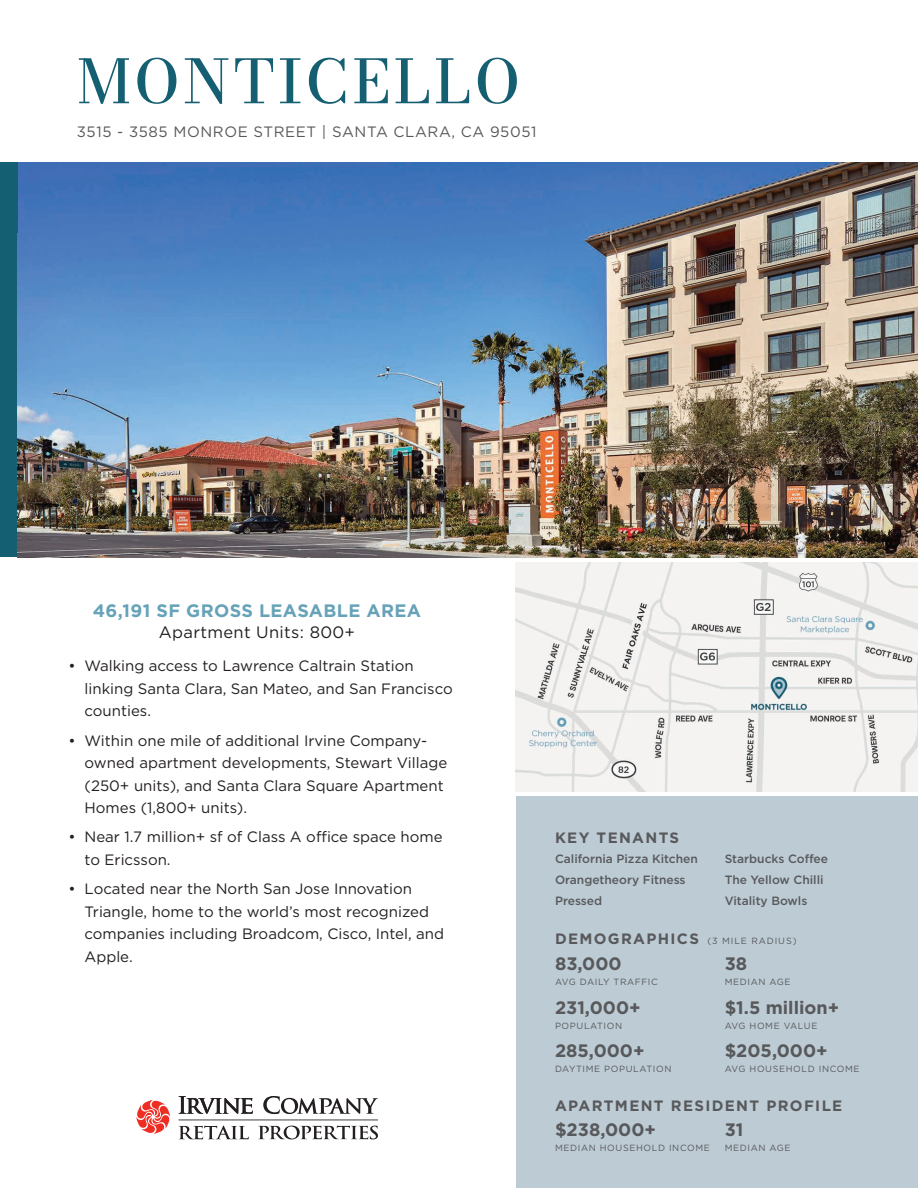
<style>
.page{position:relative;width:918px;height:1188px;background:#fff}
.page>*{position:absolute;margin:0;border:0;box-sizing:border-box;transform-origin:0 0}
.t1{font:500 60px "Bodoni Moda 9 pt";letter-spacing:.05em;color:#155f72}
.t2{font:700 18px "Gotham";color:#58595b}
.t3{font:700 18px "Gotham";letter-spacing:.02em;color:#66a2b8}
.t4{font:16.5px "Gotham";letter-spacing:.02em;color:#231f20}
.t5{font:15px/22.5px "Gotham";color:#231f20}
.t6{font:15px "Gotham";letter-spacing:.04em;color:#58595b}
.t7{font:700 15px "Gotham";letter-spacing:.09em;color:#58595b}
.t8{font:500 12px/21px "Gotham";color:#58595b}
.t9{font:9px "Gotham";letter-spacing:.07em;color:#58595b}
.t10{font:9px "Gotham";letter-spacing:.1em;color:#58595b}
.s1{font-weight:700;font-size:15px}
</style>
<div class="page">
<div style="left:516px;top:796px;width:402px;height:392px;background:#bdcbd5"></div>
<svg style="left:263px;top:1096px;width:115px;height:18px"></svg>
<svg style="left:179px;top:1096px;width:74px;height:18px"></svg>
<svg style="left:136px;top:1100px;width:34px;height:34px"></svg>
<svg style="left:258px;top:1126px;width:120px;height:13px"></svg>
<svg style="left:179px;top:1126px;width:70px;height:13px"></svg>
<hr style="left:179px;top:1120px;width:199px;height:1px;background:#231f20">
<div style="left:0;top:220px;width:17px;height:337px;background:#155f72"></div>
<img style="left:17px;top:162px;width:901px;height:395px">
<img style="left:516px;top:563px;width:402px;height:228px">
<div style="left:0;top:162px;width:17px;height:70px;background:#155f72"></div>
<h1 class="t1" style="left:77px;top:40px;width:445px">MONTICELLO</h1>
<p class="t6" style="left:77px;top:124px;width:461px">3515 - 3585 MONROE STREET | SANTA CLARA, CA 95051</p>
<p class="t3" style="left:93px;top:600px;width:330px">46,191 SF GROSS LEASABLE AREA</p>
<p class="t4" style="left:159px;top:623px;width:198px">Apartment Units: 800+</p>
<p class="t5" style="left:85px;top:655px;width:370px;text-indent:-16px">• Walking access to Lawrence Caltrain Station linking Santa Clara, San Mateo, and San Francisco counties.</p>
<p class="t5" style="left:85px;top:729px;width:364px;text-indent:-16px">• Within one mile of additional Irvine Company&shy;owned apartment developments, Stewart Village (250+ units), and Santa Clara Square Apartment Homes (1,800+ units).</p>
<p class="t5" style="left:85px;top:826px;width:360px;text-indent:-16px">• Near 1.7 million+ sf of Class A office space home to Ericsson.</p>
<p class="t5" style="left:85px;top:877px;width:361px;text-indent:-16px">• Located near the North San Jose Innovation Triangle, home to the world’s most recognized companies including Broadcom, Cisco, Intel, and Apple.</p>
<p class="t7" style="left:555px;top:830px;width:126px">KEY TENANTS</p>
<p class="t8" style="left:555px;top:848px;width:144px">California Pizza Kitchen<br>Orangetheory Fitness<br>Pressed</p>
<p class="t8" style="left:725px;top:848px;width:105px">Starbucks Coffee<br>The Yellow Chilli<br>Vitality Bowls</p>
<p class="t10" style="left:555px;top:936px;width:243px"><span class="s1">DEMOGRAPHICS</span> (3 MILE RADIUS)</p>
<p class="t2" style="left:555px;top:954px;width:68px">83,000</p>
<p class="t9" style="left:555px;top:977px;width:104px">AVG DAILY TRAFFIC</p>
<p class="t2" style="left:555px;top:997px;width:87px">231,000+</p>
<p class="t9" style="left:555px;top:1021px;width:69px">POPULATION</p>
<p class="t2" style="left:555px;top:1041px;width:91px">285,000+</p>
<p class="t9" style="left:555px;top:1064px;width:118px">DAYTIME POPULATION</p>
<p class="t2" style="left:725px;top:954px;width:24px">38</p>
<p class="t9" style="left:725px;top:977px;width:67px">MEDIAN AGE</p>
<p class="t2" style="left:725px;top:997px;width:116px">$1.5 million+</p>
<p class="t9" style="left:725px;top:1021px;width:94px">AVG HOME VALUE</p>
<p class="t2" style="left:725px;top:1041px;width:105px">$205,000+</p>
<p class="t9" style="left:725px;top:1064px;width:136px">AVG HOUSEHOLD INCOME</p>
<p class="t7" style="left:555px;top:1097px;width:289px">APARTMENT RESIDENT PROFILE</p>
<p class="t2" style="left:555px;top:1119px;width:103px">$238,000+</p>
<p class="t9" style="left:555px;top:1143px;width:156px">MEDIAN HOUSEHOLD INCOME</p>
<p class="t2" style="left:725px;top:1119px;width:20px">31</p>
<p class="t9" style="left:725px;top:1143px;width:67px">MEDIAN AGE</p>
</div>
